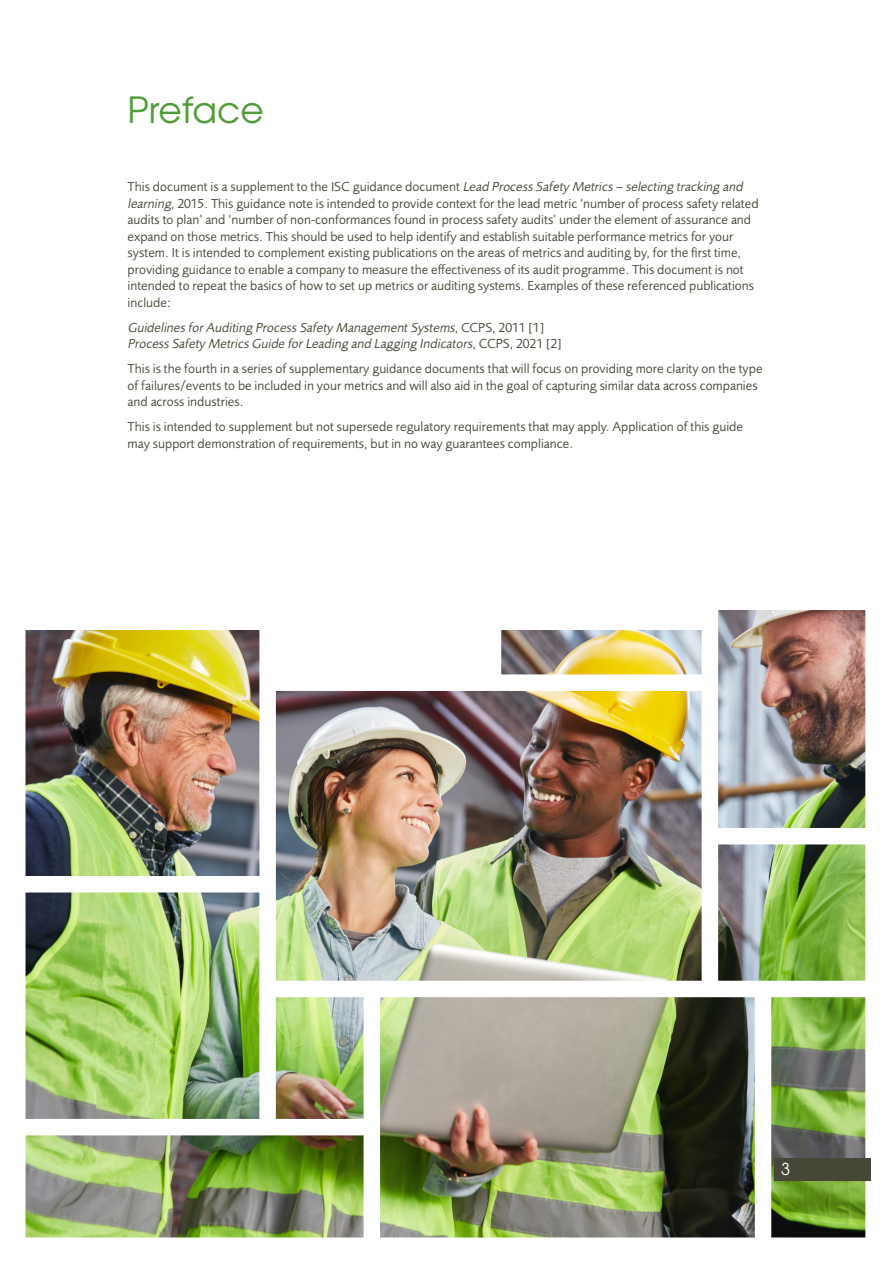
<style>
.page{position:relative;width:893px;height:1263px;background:#fff}
.page>*{position:absolute;margin:0;border:0;box-sizing:border-box;transform-origin:0 0}
.t1{font:36px "Te X Gyre Adventor";color:#4c9d34}
.t2{font:16.5px "Te X Gyre Adventor";color:#fff}
.t3{font:13.5px/16.5px "Foundry Sans";color:#474738}
.t4{font:italic 13.5px/16.5px "Foundry Sans";color:#474738}
.s1{font-style:italic}
.s2{font-style:normal}
</style>
<div class="page">
<img style="left:26px;top:610px;width:839px;height:627px">
<div style="left:259px;top:529px;width:17px;height:594px;background:#fff"></div>
<div style="left:485px;top:17px;width:16px;height:663px;background:#fff"></div>
<div style="left:702px;top:600px;width:16px;height:389px;background:#fff"></div>
<div style="left:755px;top:986px;width:16px;height:256px;background:#fff"></div>
<div style="left:364px;top:989px;width:16px;height:253px;background:#fff"></div>
<div style="left:266px;top:981px;width:607px;height:16px;background:#fff"></div>
<div style="left:9px;top:1119px;width:363px;height:16px;background:#fff"></div>
<div style="left:708px;top:828px;width:172px;height:16px;background:#fff"></div>
<div style="left:19px;top:876px;width:247px;height:16px;background:#fff"></div>
<div style="left:268px;top:674px;width:446px;height:17px;background:#fff"></div>
<div style="left:774px;top:1158px;width:97px;height:22px;background:#474738"></div>
<div style="left:268px;top:593px;width:223px;height:87px;background:#fff"></div>
<div style="left:17px;top:542px;width:255px;height:87px;background:#fff"></div>
<div style="left:455px;top:542px;width:255px;height:87px;background:#fff"></div>
<h1 class="t1" style="left:128px;top:81px;width:138px">Preface</h1>
<p class="t3" style="left:128px;top:179px;width:633px">This document is a supplement to the ISC guidance document <span class="s1">Lead Process Safety Metrics – selecting tracking and learning,</span>2015. This guidance note is intended to provide context for the lead metric ‘number of process safety related audits to plan’ and ‘number of non-conformances found in process safety audits’ under the element of assurance and expand on those metrics. This should be used to help identify and establish suitable performance metrics for your system. It is intended to complement existing publications on the areas of metrics and auditing by, for the first time, providing guidance to enable a company to measure the effectiveness of its audit programme. This document is not intended to repeat the basics of how to set up metrics or auditing systems. Examples of these referenced publications include:</p>
<p class="t4" style="left:128px;top:319px;width:436px">Guidelines forAuditing Process Safety ManagementSystems<span class="s2">, C C P S , 2 0 1 1 [ 1 ]<br></span>Process Safety Metrics Guide forLeading and Lagging Indicators<span class="s2">, C C P S , 2 0 2 1 [ 2 ]</span></p>
<p class="t3" style="left:128px;top:361px;width:637px">This is the fourth in a series of supplementary guidance documents that will focus on providing more clarity on the type of failures/events to be included in your metrics and will also aid in the goal of capturing similar data across companies and across industries.</p>
<p class="t3" style="left:128px;top:419px;width:617px">This is intended to supplement but not supersede regulatory requirements that may apply. Application of this guide may support demonstration of requirements, but in no way guarantees compliance.</p>
<p class="t2" style="left:781px;top:1156px;width:11px">3</p>
</div>
